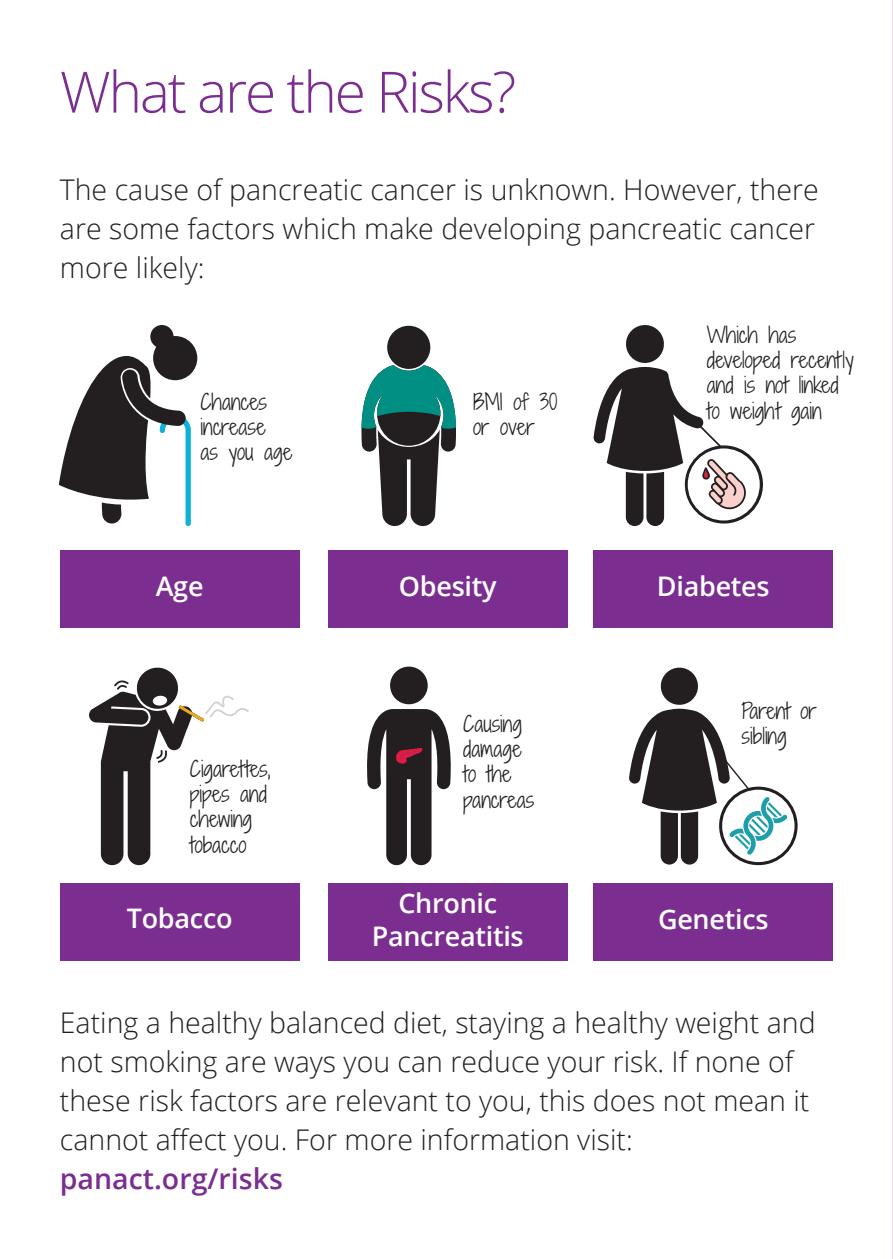
<style>
.page{position:relative;width:893px;height:1259px;background:#fff}
.page>*{position:absolute;margin:0;border:0;box-sizing:border-box;transform-origin:0 0}
.t1{font:300 57px "Open Sans";letter-spacing:-.04em;color:#7b2e90}
.t2{font:300 28.5px/39px "Open Sans";color:#231f20}
.t3{font:600 27px/32.4px "Open Sans";letter-spacing:-.01em;color:#fff;text-align:center}
.t4{font:21px/25.2px "Shadows Into Light Two";color:#231f20}
.s1{font-weight:600;color:#7b2e90}
</style>
<div class="page">
<hr style="left:892px;top:0;width:1px;height:1259px;background:#f5e0ec">
<div style="left:387px;top:326px;width:43px;height:43px;background:#231f20;border-radius:50%"></div>
<svg style="left:361px;top:365px;width:95px;height:161px"></svg>
<svg style="left:89px;top:667px;width:160px;height:198px"></svg>
<div style="left:60px;top:883px;width:239px;height:78px;background:#7b2e90"></div>
<div style="left:60px;top:550px;width:239px;height:78px;background:#7b2e90"></div>
<div style="left:594px;top:883px;width:239px;height:78px;background:#7b2e90"></div>
<div style="left:594px;top:550px;width:239px;height:78px;background:#7b2e90"></div>
<div style="left:328px;top:883px;width:239px;height:78px;background:#7b2e90"></div>
<div style="left:328px;top:550px;width:239px;height:78px;background:#7b2e90"></div>
<div style="left:390px;top:666px;width:38px;height:38px;background:#231f20;border-radius:50%"></div>
<svg style="left:367px;top:709px;width:84px;height:156px"></svg>
<svg style="left:685px;top:445px;width:78px;height:78px"></svg>
<div style="left:688px;top:448px;width:72px;height:72px;background:#fff;border-radius:50%"></div>
<svg style="left:593px;top:325px;width:153px;height:201px"></svg>
<div style="left:153px;top:336px;width:44px;height:44px;background:#231f20;border-radius:50%"></div>
<div style="left:150px;top:325px;width:24px;height:23px;background:#231f20;border-radius:50%"></div>
<svg style="left:59px;top:336px;width:132px;height:190px"></svg>
<svg style="left:719px;top:786px;width:79px;height:79px"></svg>
<div style="left:722px;top:789px;width:72px;height:73px;background:#fff;border-radius:50%"></div>
<svg style="left:629px;top:667px;width:158px;height:197px"></svg>
<p class="t1" style="left:60px;top:53px;width:458px">What are the Risks?</p>
<p class="t2" style="left:60px;top:170px;width:760px">The cause of pancreatic cancer is unknown. However, there are some factors which make developing pancreatic cancer more likely:</p>
<p class="t4" style="left:201px;top:389px;width:93px">Chances increase<br>as you age</p>
<p class="t3" style="left:156px;top:569px;width:49px">Age</p>
<p class="t4" style="left:190px;top:756px;width:82px">Cigarettes, pipes and chewing tobacco</p>
<p class="t3" style="left:127px;top:901px;width:107px">Tobacco</p>
<p class="t4" style="left:473px;top:389px;width:86px">BMI of 30 or over</p>
<p class="t3" style="left:399px;top:569px;width:99px">Obesity</p>
<p class="t4" style="left:463px;top:711px;width:72px">Causing damage to the pancreas</p>
<p class="t3" style="left:372px;top:887px;width:154px">Chronic<br>Pancreatitis</p>
<p class="t4" style="left:707px;top:322px;width:148px">Which has developed recently and is not linked to weight gain</p>
<p class="t3" style="left:657px;top:569px;width:114px">Diabetes</p>
<p class="t4" style="left:742px;top:698px;width:77px">Parent or sibling</p>
<p class="t3" style="left:658px;top:903px;width:112px">Genetics</p>
<p class="t2" style="left:60px;top:1002px;width:757px">Eating a healthy balanced diet, staying a healthy weight and not smoking are ways you can reduce your risk. If none of these risk factors are relevant to you, this does not mean it cannot affect you. For more information visit: <span class="s1">panact.org/risks</span></p>
</div>
